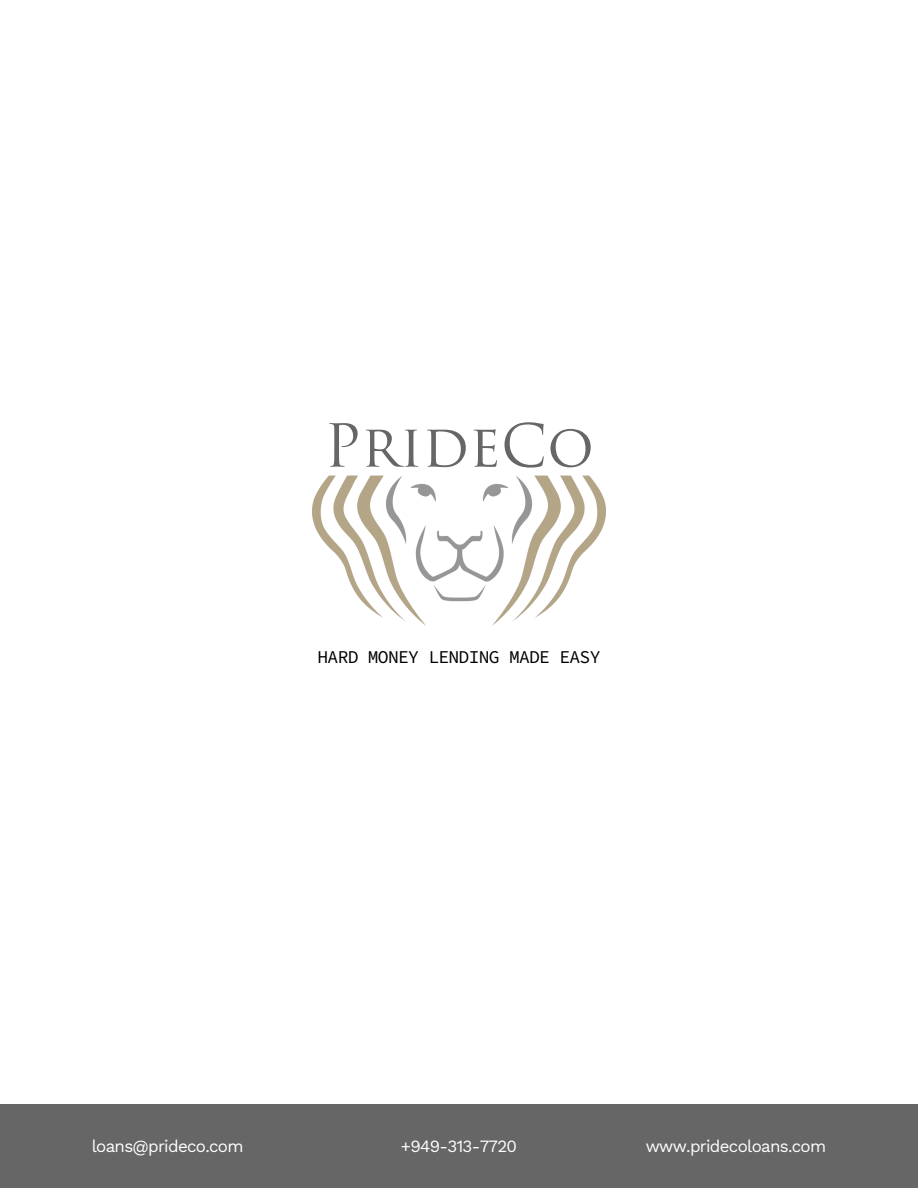
<style>
.page{position:relative;width:918px;height:1188px;background:#fff}
.page>*{position:absolute;margin:0;border:0;box-sizing:border-box;transform-origin:0 0}
.t1{font:57.75px "Trajan Pro";color:#666}
.t2{font:18px "Source Code Pro";letter-spacing:-.04em;color:#000}
.t3{font:16.95px "Work Sans";letter-spacing:-.04em;color:#fff}
</style>
<div class="page">
<img style="left:313px;top:475px;width:293px;height:151px">
<div style="left:0;top:1104px;width:918px;height:84px;background:#666"></div>
<h1 class="t1" style="left:324px;top:423px;width:271px">PrideCo</h1>
<p class="t2" style="left:318px;top:645px;width:284px">HARD MONEY LENDING MADE EASY</p>
<h2 class="t3" style="left:92px;top:1136px;width:153px">loans@prideco.com</h2>
<p class="t3" style="left:401px;top:1136px;width:118px">+949-313-7720</p>
<p class="t3" style="left:646px;top:1136px;width:182px">www.pridecoloans.com</p>
</div>
